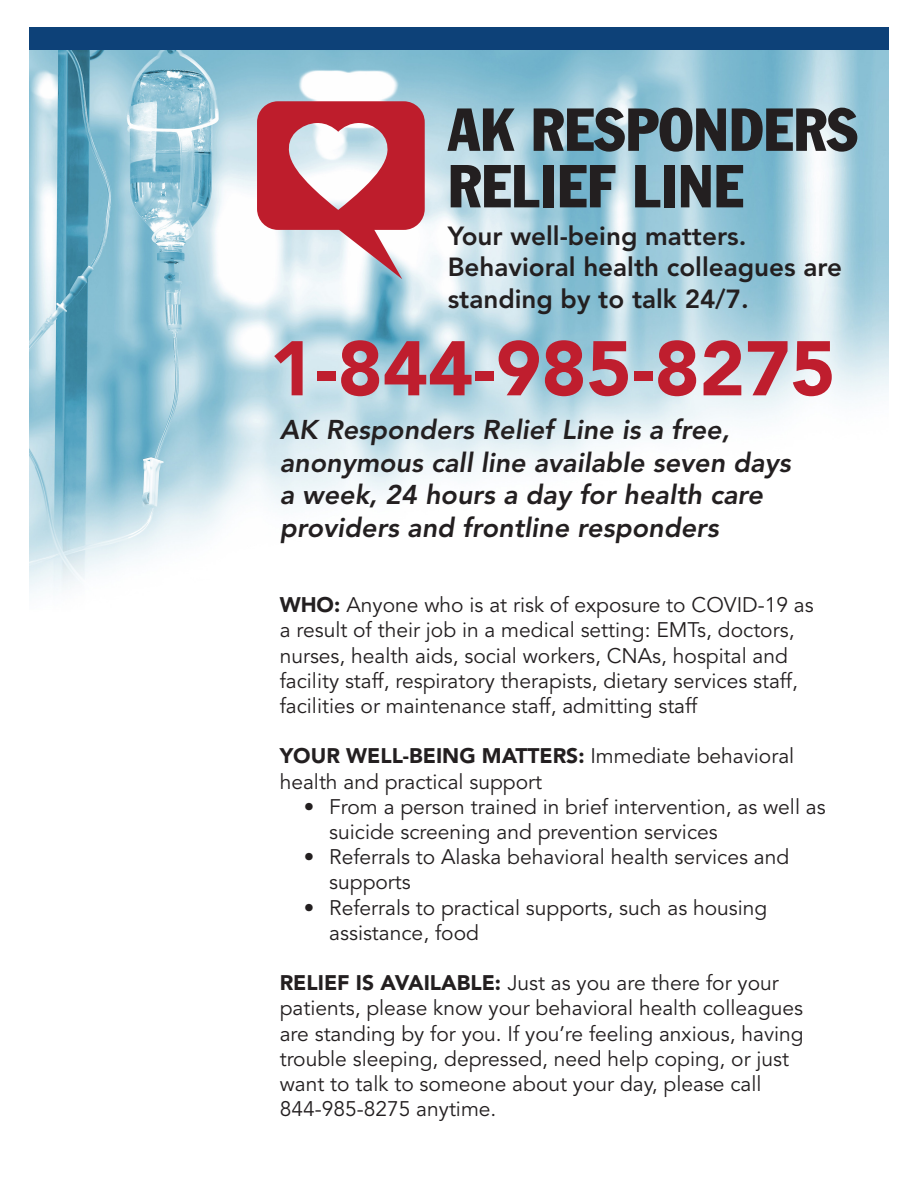
<style>
.page{position:relative;width:918px;height:1188px;background:#fff}
.page>*{position:absolute;margin:0;border:0;box-sizing:border-box;transform-origin:0 0}
.t1{font:900 76.5px "Avenir LT Std";color:#bf1e2e}
.t2{font:condensed 59.55px/56.6px "Franklin Gothic Std";letter-spacing:.005em;color:#231f20}
.t3{font:italic 800 27px/32.4px "Avenir LT Std";color:#231f20}
.t4{font:800 26.1px/31.3px "Avenir LT Std";color:#231f20}
.t5{font:21px/25.2px "Avenir LT Std";color:#231f20}
.s1{font-weight:900}
</style>
<div class="page">
<img style="left:29px;top:50px;width:860px;height:543px">
<svg style="left:257px;top:101px;width:168px;height:178px"></svg>
<div style="left:29px;top:27px;width:860px;height:23px;background:#0d4178"></div>
<p class="t2" style="left:448px;top:101px;width:411px">AK RESPONDERS<br>RELIEF LINE</p>
<p class="t4" style="left:448px;top:220px;width:396px">Your well-being matters.<br>Behavioral health colleagues are standing by to talk 24/7.</p>
<p class="t1" style="left:270px;top:322px;width:568px">1-844-985-8275</p>
<p class="t3" style="left:280px;top:414px;width:513px">AK Responders Relief Line is a free, anonymous call line available seven days a week, 24 hours a day for health care providers and frontline responders</p>
<p class="t5" style="left:280px;top:593px;width:536px"><span class="s1">WHO:</span> Anyone who is at risk of exposure to COVID-19 as a result of their job in a medical setting: EMTs, doctors, nurses, health aids, social workers, CNAs, hospital and facility staff, respiratory therapists, dietary services staff, facilities or maintenance staff, admitting staff</p>
<p class="t5" style="left:280px;top:744px;width:516px"><span class="s1">YOUR WELL-BEING MATTERS:</span> Immediate behavioral health and practical support</p>
<p class="t5" style="left:329px;top:795px;width:498px;text-indent:-26px">• From a person trained in brief intervention, as well as suicide screening and prevention services</p>
<p class="t5" style="left:329px;top:845px;width:462px;text-indent:-26px">• Referrals to Alaska behavioral health services and supports</p>
<p class="t5" style="left:329px;top:895px;width:440px;text-indent:-26px">• Referrals to practical supports, such as housing assistance, food</p>
<p class="t5" style="left:280px;top:971px;width:526px"><span class="s1">RELIEF IS AVAILABLE:</span> Just as you are there for your patients, please know your behavioral health colleagues are standing by for you. If you’re feeling anxious, having trouble sleeping, depressed, need help coping, or just want to talk to someone about your day, please call 844-985-8275 anytime.</p>
</div>
